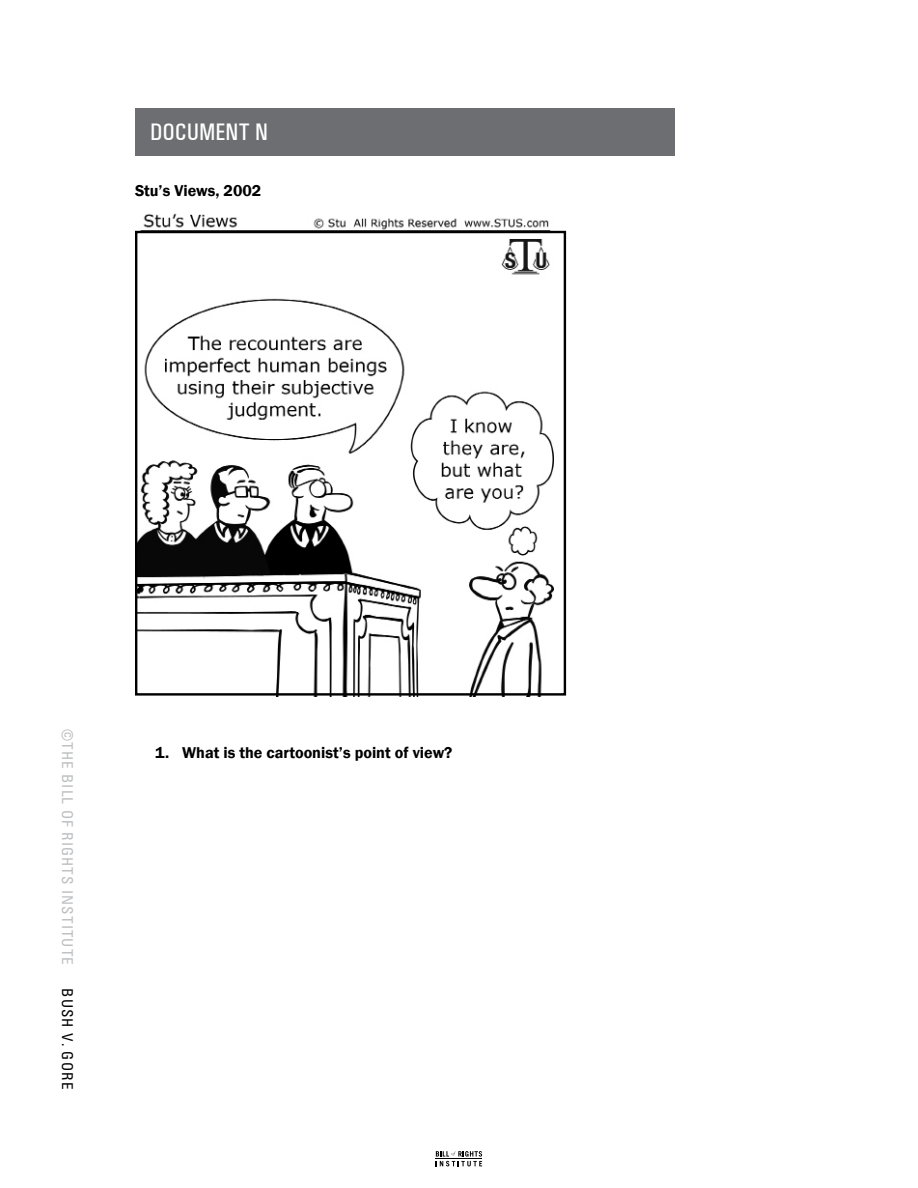
<style>
.page{position:relative;width:918px;height:1188px;background:#fff}
.page>*{position:absolute;margin:0;border:0;box-sizing:border-box;transform-origin:0 0}
.t1{font:500 condensed 24px "Univers";color:#fff}
.t2{font:600 16.2px "Franklin Gothic";color:#000}
.t3{font:condensed 15px "Univers";letter-spacing:.075em;color:#bcbec0}
.t4{font:condensed 15px "Univers";letter-spacing:.075em;color:#000}
</style>
<div class="page">
<div style="left:135px;top:108px;width:540px;height:47px;background:#6d6e71"></div>
<img style="left:137px;top:213px;width:417px;height:484px">
<div style="left:135px;top:231px;width:431px;height:465px;border:2px solid #000"></div>
<svg style="left:436px;top:1151px;width:46px;height:15px"></svg>
<h1 class="t1" style="left:150px;top:118px;width:120px">DOCUMENT N</h1>
<p class="t2" style="left:135px;top:181px;width:128px">Stu’s Views, 2002</p>
<p class="t3" style="left:77px;top:729px;width:237px;rotate:90deg">©THE BILL OF RIGHTS INSTITUTE</p>
<p class="t4" style="left:77px;top:988px;width:102px;rotate:90deg">BUSH V. GORE</p>
<p class="t2" style="left:155px;top:743px;width:299px">1. What is the cartoonist’s point of view?</p>
</div>
